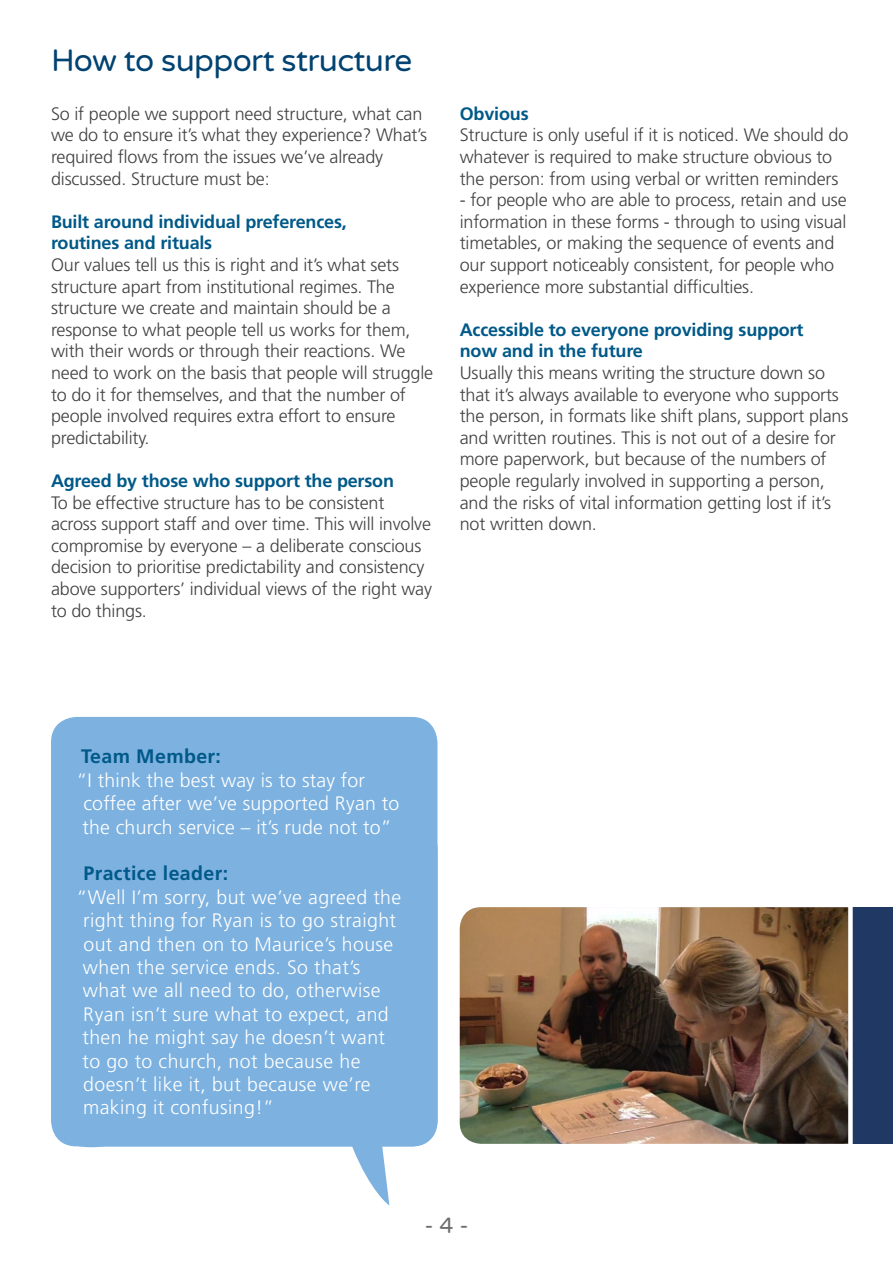
<style>
.page{position:relative;width:893px;height:1263px;background:#fff}
.page>*{position:absolute;margin:0;border:0;box-sizing:border-box;transform-origin:0 0}
.t1{font:31.5px "Varela Round";letter-spacing:-.02em;color:#004271}
.t2{font:22.5px "Varela Round";color:#6d6e71}
.t3{font:300 19.5px/23.4px "Frutiger LT Std";letter-spacing:.02em;color:#fff}
.t4{font:700 19.5px "Frutiger LT Std";letter-spacing:.02em;color:#005988}
.t5{font:300 18px/21.6px "Frutiger LT Std";letter-spacing:-.01em;color:#414042}
.t6{font:700 18px/21.6px "Frutiger LT Std";letter-spacing:-.01em;color:#005988}
</style>
<div class="page">
<img style="left:460px;top:907px;width:388px;height:237px">
<div style="left:850px;top:907px;width:43px;height:237px;background:#203864"></div>
<svg style="left:60px;top:824px;width:378px;height:381px"></svg>
<div style="left:51px;top:717px;width:386px;height:429px;background:#7cb1e0;border-radius:26px"></div>
<div style="left:848px;top:843px;width:5px;height:324px;background:#fff"></div>
<h1 class="t1" style="left:51px;top:39px;width:363px">How to support structure</h1>
<p class="t5" style="left:51px;top:103px;width:378px">So if people we support need structure, what can we do to ensure it’s what they experience? What’s required flows from the issues we’ve already discussed. Structure must be:</p>
<p class="t6" style="left:51px;top:211px;width:297px">Built around individual preferences, routines and rituals</p>
<p class="t5" style="left:51px;top:254px;width:384px">Our values tell us this is right and it’s what sets structure apart from institutional regimes. The structure we create and maintain should be a response to what people tell us works for them, with their words or through their reactions. We need to work on the basis that people will struggle to do it for themselves, and that the number of people involved requires extra effort to ensure predictability.</p>
<p class="t6" style="left:51px;top:470px;width:345px">Agreed by those who support the person</p>
<p class="t5" style="left:51px;top:492px;width:383px">To be effective structure has to be consistent across support staff and over time. This will involve compromise by everyone – a deliberate conscious decision to prioritise predictability and consistency above supporters’ individual views of the right way to do things.</p>
<p class="t6" style="left:460px;top:103px;width:70px">Obvious</p>
<p class="t5" style="left:460px;top:125px;width:390px">Structure is only useful if it is noticed. We should do whatever is required to make structure obvious to the person: from using verbal or written reminders</p>
<p class="t5" style="left:460px;top:189px;width:388px">- for people who are able to process, retain and use information in these forms - through to using visual timetables, or making the sequence of events and our support noticeably consistent, for people who experience more substantial difficulties.</p>
<p class="t6" style="left:460px;top:319px;width:345px">Accessible to everyone providing support now and in the future</p>
<p class="t5" style="left:460px;top:362px;width:390px">Usually this means writing the structure down so that it’s always available to everyone who supports the person, in formats like shift plans, support plans and written routines. This is not out of a desire for more paperwork, but because of the numbers of people regularly involved in supporting a person, and the risks of vital information getting lost if it’s not written down.</p>
<p class="t4" style="left:81px;top:745px;width:141px">Team Member:</p>
<p class="t3" style="left:83px;top:769px;width:318px;text-indent:-6px">“I think the best way is to stay for coffee after we’ve supported Ryan to the church service – it’s rude not to”</p>
<p class="t4" style="left:84px;top:862px;width:146px">Practice leader:</p>
<p class="t3" style="left:82px;top:886px;width:320px;text-indent:-6px">“Well I’m sorry, but we’ve agreed the right thing for Ryan is to go straight out and then on to Maurice’s house when the service ends. So that’s what we all need to do, otherwise<br>Ryan isn’t sure what to expect, and then he might say he doesn’t want to go to church, not because he doesn’t like it, but because we’re making it confusing!”</p>
<p class="t2" style="left:424px;top:1210px;width:46px">- 4 -</p>
</div>
